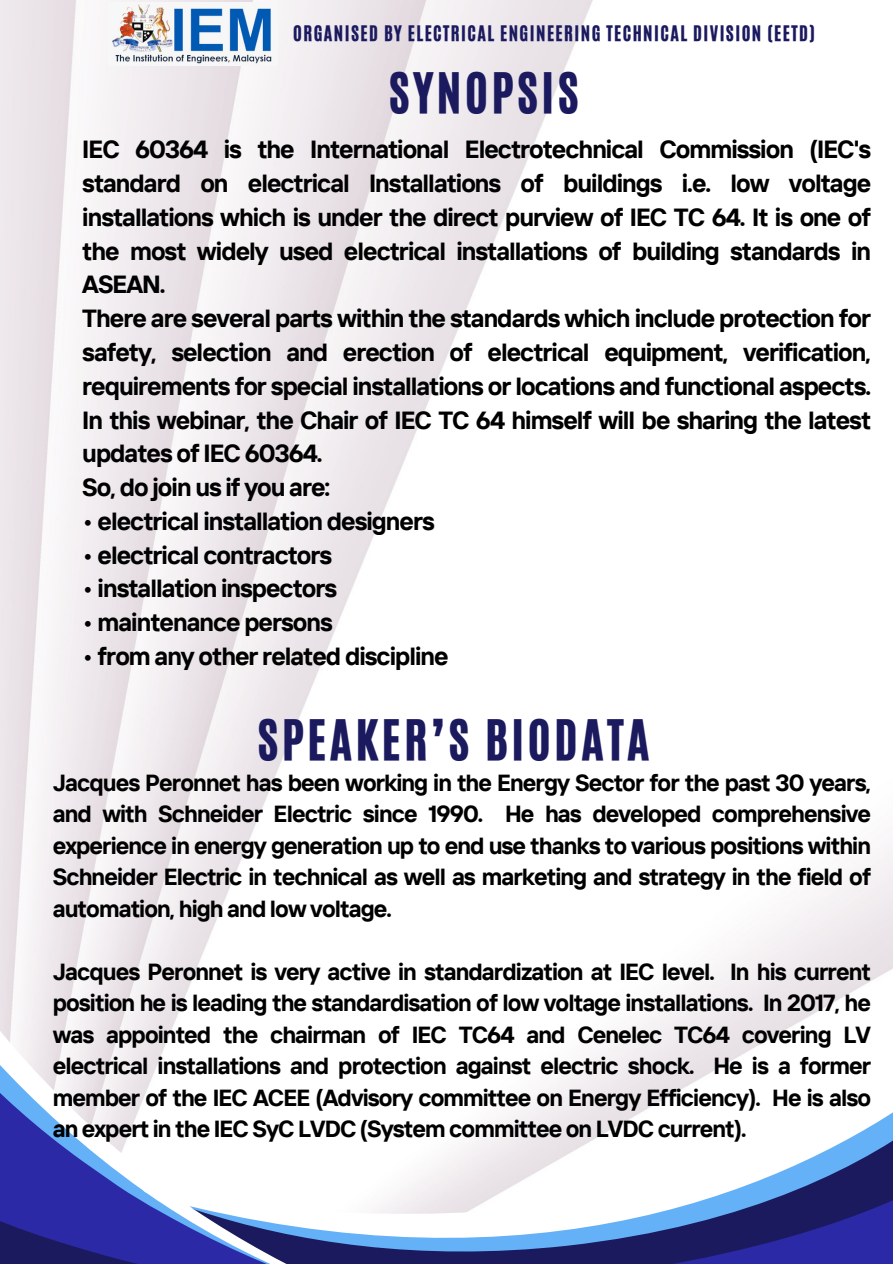
<style>
.page{position:relative;width:893px;height:1264px;background:#fff}
.page>*{position:absolute;margin:0;border:0;box-sizing:border-box;transform-origin:0 0}
.t1{font:46.8px "CA Generated";letter-spacing:.08em;color:#1c1a5f}
.t2{font:700 24.75px/33.8px "TT Interphases";letter-spacing:-.04em;color:#000}
.t3{font:700 23.25px/31.5px "TT Interphases";letter-spacing:-.04em;color:#000;text-align:justify}
.t4{font:18px "CA Generated";letter-spacing:.08em;color:#1c1a5f}
</style>
<div class="page">
<img style="left:0;top:0;width:892px;height:1019px">
<svg style="left:605px;top:1019px;width:199px;height:32px;fill:#f1ecef"></svg>
<svg style="left:345px;top:1051px;width:547px;height:212px"></svg>
<svg style="left:0;top:881px;width:345px;height:382px"></svg>
<svg style="left:0;top:939px;width:339px;height:36px"></svg>
<svg style="left:0;top:975px;width:339px;height:288px"></svg>
<svg style="left:0;top:1170px;width:293px;height:93px"></svg>
<svg style="left:425px;top:1178px;width:467px;height:85px"></svg>
<svg style="left:704px;top:91px;width:50px;height:63px"></svg>
<img style="left:108px;top:3px;width:169px;height:63px">
<h1 class="t4" style="left:293px;top:20px;width:523px">ORGANISED BY ELECTRICAL ENGINEERING TECHNICAL DIVISION (EETD)</h1>
<p class="t1" style="left:389px;top:60px;width:191px">SYNOPSIS</p>
<p class="t2" style="left:82px;top:132px;width:790px">IEC 60364 is the International Electrotechnical Commission (IEC's standard on electrical Installations of buildings i.e. low voltage installations which is under the direct purview of IEC TC 64. It is one of the most widely used electrical installations of building standards in ASEAN.<br>There are several parts within the standards which include protection for safety, selection and erection of electrical equipment, verification, requirements for special installations or locations and functional aspects.<br>In this webinar, the Chair of IEC TC 64 himself will be sharing the latest updates of IEC 60364.<br>So, do join us if you are:</p>
<p class="t2" style="left:82px;top:503px;width:354px">• electrical installation designers</p>
<p class="t2" style="left:82px;top:537px;width:251px">• electrical contractors</p>
<p class="t2" style="left:82px;top:571px;width:256px">• installation inspectors</p>
<p class="t2" style="left:82px;top:605px;width:252px">• maintenance persons</p>
<p class="t2" style="left:82px;top:638px;width:368px">• from any other related discipline</p>
<h2 class="t1" style="left:257px;top:706px;width:393px">SPEAKER’S BIODATA</h2>
<h1 class="t3" style="left:53px;top:766px;width:819px">Jacques Peronnet has been working in the Energy Sector for the past 30 years, and with Schneider Electric since 1990. He has developed comprehensive experience in energy generation up to end use thanks to various positions within Schneider Electric in technical as well as marketing and strategy in the field of automation, high and low voltage.</h1>
<h2 class="t3" style="left:53px;top:955px;width:819px">Jacques Peronnet is very active in standardization at IEC level. In his current position he is leading the standardisation of low voltage installations. In 2017, he was appointed the chairman of IEC TC64 and Cenelec TC64 covering LV electrical installations and protection against electric shock. He is a former member of the IEC ACEE (Advisory committee on Energy Efficiency). He is also an expert in the IEC SyC LVDC (System committee on LVDC current).</h2>
</div>
